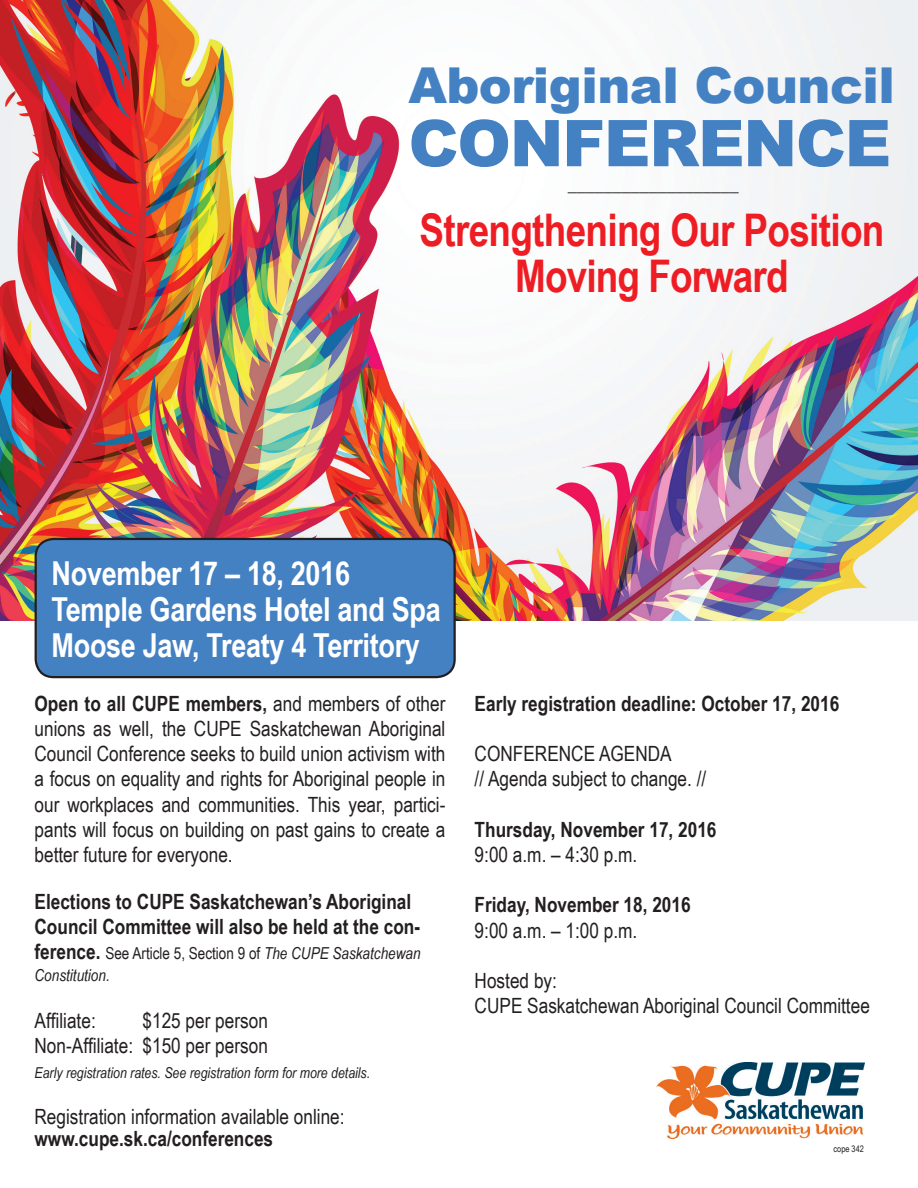
<style>
.page{position:relative;width:918px;height:1188px;background:#fff}
.page>*{position:absolute;margin:0;border:0;box-sizing:border-box;transform-origin:0 0}
.t1{font:900 64.5px "Arial";letter-spacing:-.02em;color:#4481c3}
.t2{font:900 49.5px "Arial";letter-spacing:-.01em;color:#4481c3}
.t3{font:700 45px/46.5px "Arial Narrow";letter-spacing:-.015em;color:#ee1d23;text-align:center}
.t4{font:700 33px/36px "Arial Narrow";letter-spacing:-.01em;color:#fff}
.t5{font:21px/25.2px "Arial Narrow";color:#231f20}
.t6{font:700 21px/25.2px "Arial Narrow";color:#231f20}
.t7{font:18px "Minion Pro";color:#231f20}
.t8{font:italic 16.5px/21.6px "Arial Narrow";color:#231f20}
.t9{font:italic 15px "Arial Narrow";color:#231f20}
.t10{font:9px "Arial Narrow";color:#231f20}
.s1{font-weight:700}
.s2{font-weight:700;font-style:normal;font-size:21px}
.s3{font-style:normal}
</style>
<div class="page">
<img style="left:0;top:0;width:918px;height:621px">
<div style="left:36px;top:539px;width:419px;height:138px;background:#4481c3;border-radius:18px"></div>
<div style="left:35px;top:538px;width:421px;height:140px;border:2px solid #231f20;border-radius:18px"></div>
<img style="left:657px;top:1063px;width:208px;height:75px">
<h2 class="t2" style="left:408px;top:50px;width:488px">Aboriginal Council</h2>
<h1 class="t1" style="left:408px;top:96px;width:484px">CONFERENCE</h1>
<p class="t7" style="left:568px;top:173px;width:172px">___________________</p>
<h3 class="t3" style="left:420px;top:204px;width:466px">Strengthening Our Position<br>Moving Forward</h3>
<h3 class="t4" style="left:52px;top:554px;width:391px">November 17 – 18, 2016<br>Temple Gardens Hotel and Spa<br>Moose Jaw, Treaty 4 Territory</h3>
<p class="t5" style="left:35px;top:690px;width:412px;text-align:justify"><span class="s1">Open to all CUPE members,</span> and members of other unions as well, the CUPE Saskatchewan Aboriginal Council Conference seeks to build union activism with a focus on equality and rights for Aboriginal people in our workplaces and communities. This year, partici&shy;pants will focus on building on past gains to create a better future for everyone.</p>
<p class="t6" style="left:35px;top:888px;width:387px">Elections to CUPE Saskatchewan’s Aboriginal<br>Council Committee will also be held at the con-</p>
<p class="t8" style="left:35px;top:942px;width:387px"><span class="s2">ference.</span> <span class="s3">See Article 5, Section 9 of</span> The CUPE Saskatchewan<br>Constitution.</p>
<p class="t5" style="left:35px;top:1007px;width:63px">Affiliate:</p>
<p class="t5" style="left:35px;top:1007px;width:235px;text-align:right">$125 per person<br>Non-Affiliate: $150 per person</p>
<p class="t9" style="left:35px;top:1062px;width:337px">Early registration rates. See registration form for more details.</p>
<p class="t5" style="left:35px;top:1103px;width:312px">Registration information available online:</p>
<p class="t6" style="left:35px;top:1125px;width:240px">www.cupe.sk.ca/conferences</p>
<p class="t6" style="left:475px;top:690px;width:366px">Early registration deadline: October 17, 2016</p>
<p class="t5" style="left:475px;top:740px;width:233px">CONFERENCE AGENDA<br>// Agenda subject to change. //</p>
<p class="t6" style="left:475px;top:816px;width:243px">Thursday, November 17, 2016</p>
<p class="t5" style="left:475px;top:841px;width:164px">9:00 a.m. – 4:30 p.m.</p>
<p class="t6" style="left:475px;top:891px;width:218px">Friday, November 18, 2016</p>
<p class="t5" style="left:475px;top:917px;width:164px">9:00 a.m. – 1:00 p.m.</p>
<p class="t5" style="left:475px;top:967px;width:397px">Hosted by:<br>CUPE Saskatchewan Aboriginal Council Committee</p>
<p class="t10" style="left:834px;top:1143px;width:32px">cope 342</p>
</div>
